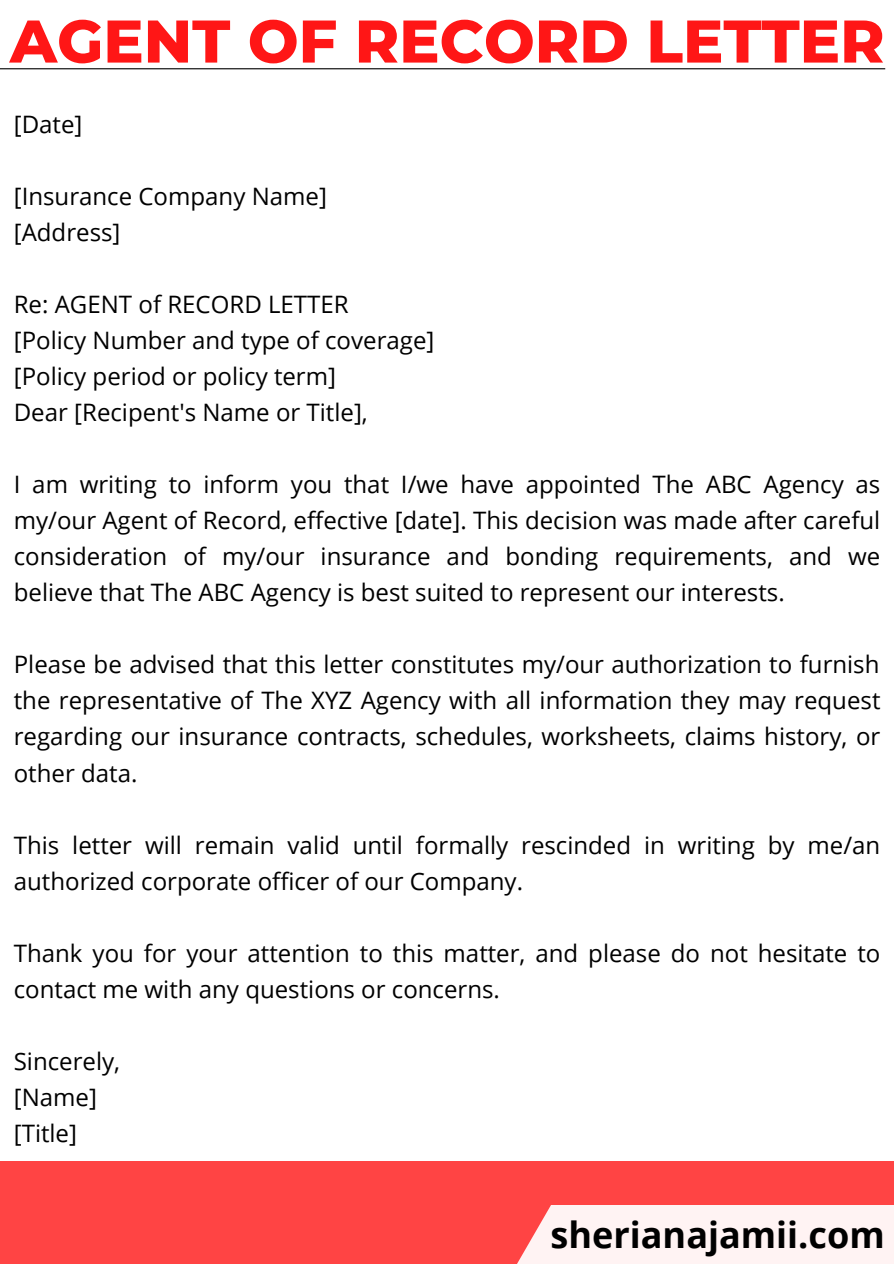
<style>
.page{position:relative;width:894px;height:1264px;background:#fff}
.page>*{position:absolute;margin:0;border:0;box-sizing:border-box;transform-origin:0 0}
.t1{font:800 60px "Montserrat";color:#ff1616}
.t2{font:700 36px "Open Sans";color:#000}
.t3{font:24px/36px "Open Sans";color:#000}
</style>
<div class="page">
<div style="left:0;top:1160px;width:893px;height:103px;background:#f44"></div>
<div style="left:517px;top:1205px;width:376px;height:58px;background:#fff3f3"></div>
<hr style="left:0;top:68px;width:885px;height:1px;background:#000">
<h1 class="t1" style="left:10px;top:4px;width:876px">AGENT OF RECORD LETTER</h1>
<p class="t3" style="left:14px;top:105px;width:70px">[Date]</p>
<p class="t3" style="left:14px;top:177px;width:314px">[Insurance Company Name] [Address]</p>
<p class="t3" style="left:14px;top:285px;width:422px">Re: AGENT of RECORD LETTER<br>[Policy Number and type of coverage] [Policy period or policy term]<br>Dear [Recipent's Name or Title],</p>
<p class="t3" style="left:14px;top:466px;width:867px;text-align:justify">I am writing to inform you that I/we have appointed The ABC Agency as my/our Agent of Record, effective [date]. This decision was made after careful consideration of my/our insurance and bonding requirements, and we believe that The ABC Agency is best suited to represent our interests.</p>
<p class="t3" style="left:14px;top:646px;width:867px;text-align:justify">Please be advised that this letter constitutes my/our authorization to furnish the representative of The XYZ Agency with all information they may request regarding our insurance contracts, schedules, worksheets, claims history, or other data.</p>
<p class="t3" style="left:14px;top:826px;width:867px">This letter will remain valid until formally rescinded in writing by me/an authorized corporate officer of our Company.</p>
<p class="t3" style="left:14px;top:934px;width:867px">Thank you for your attention to this matter, and please do not hesitate to contact me with any questions or concerns.</p>
<p class="t3" style="left:14px;top:1042px;width:108px">Sincerely, [Name] [Title]</p>
<h2 class="t2" style="left:550px;top:1209px;width:335px">sherianajamii.com</h2>
</div>
